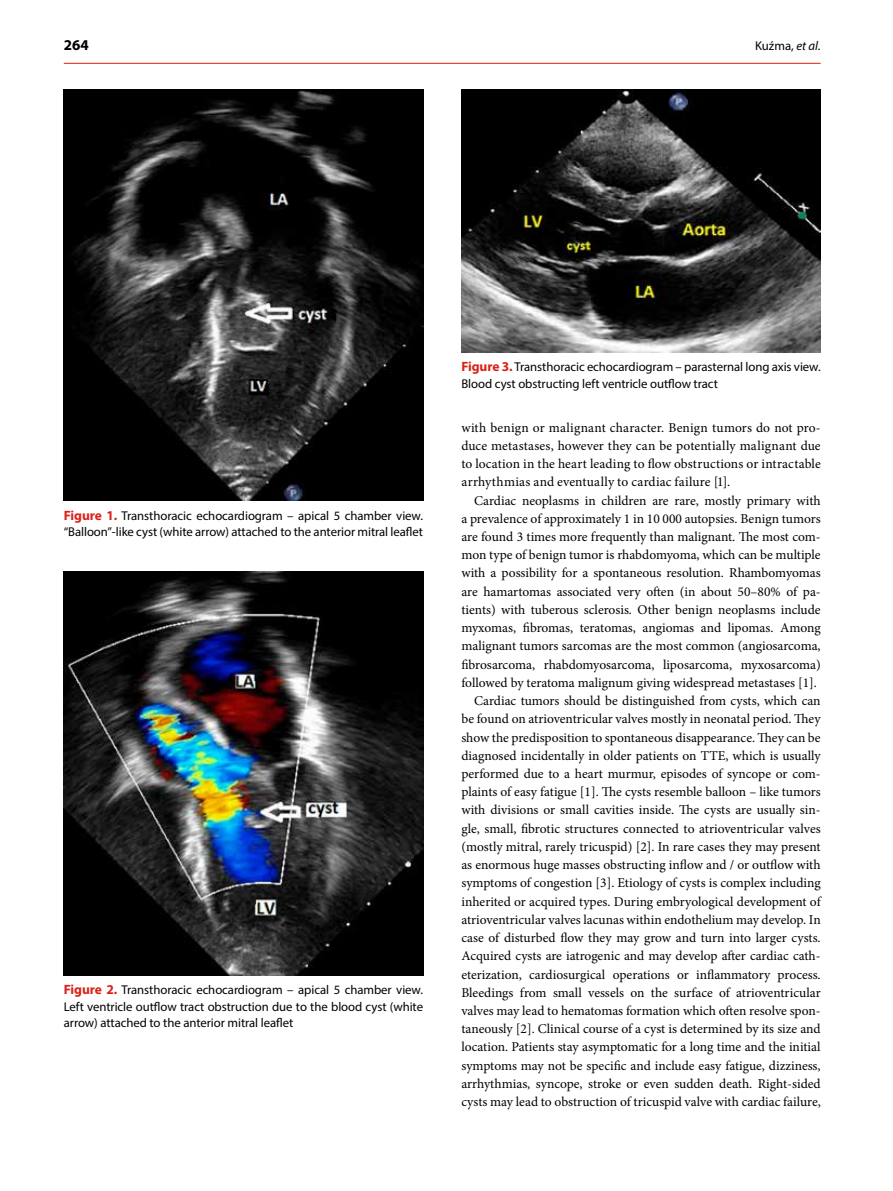
<style>
.page{position:relative;width:893px;height:1191px;background:#fff}
.page>*{position:absolute;margin:0;border:0;box-sizing:border-box;transform-origin:0 0}
.t1{font:700 15px "Myriad Pro";color:#000}
.t2{font:13.5px/18.1px "Minion Pro";color:#000;text-align:justify}
.t3{font:12.75px/16.5px "Myriad Pro";letter-spacing:-.005em;color:#000}
.s1{font-style:italic}
.s2{font-weight:700;font-size:13.5px;color:#da2118}
</style>
<div class="page">
<hr style="left:64px;top:63px;width:757px;height:1px;background:#da2118">
<img style="left:64px;top:89px;width:359px;height:412px">
<img style="left:64px;top:571px;width:359px;height:404px">
<img style="left:461px;top:89px;width:360px;height:263px">
<p class="t1" style="left:64px;top:35px;width:26px">264</p>
<p class="t3" style="left:755px;top:37px;width:67px">Kuźma, <span class="s1">et al.</span></p>
<p class="t3" style="left:64px;top:507px;width:361px"><span class="s2">Figure 1.</span> Transthoracic echocardiogram – apical 5 chamber view. “Balloon”-like cyst (white arrow) attached to the anterior mitral leaflet</p>
<p class="t3" style="left:64px;top:981px;width:361px;text-align:justify"><span class="s2">Figure 2.</span> Transthoracic echocardiogram – apical 5 chamber view.<br>Left ventricle outflow tract obstruction due to the blood cyst (white arrow) attached to the anterior mitral leaflet</p>
<p class="t3" style="left:461px;top:358px;width:361px"><span class="s2">Figure 3.</span> Transthoracic echocardiogram – parasternal long axis view.<br>Blood cyst obstructing left ventricle outflow tract</p>
<p class="t2" style="left:461px;top:418px;width:361px">with benign or malignant character. Benign tumors do not pro‑ duce metastases, however they can be potentially malignant due to location in the heart leading to flow obstructions or intractable arrhythmias and eventually to cardiac failure [1].</p>
<p class="t2" style="left:461px;top:491px;width:361px;text-align:right">Cardiac neoplasms in children are rare, mostly primary with<br>a prevalence of approximately 1 in 10 000 autopsies. Benign tumors are found 3 times more frequently than malignant. The most com‑ mon type of benign tumor is rhabdomyoma, which can be multiple with a possibility for a spontaneous resolution. Rhambomyomas are hamartomas associated very often (in about 50–80% of pa‑ tients) with tuberous sclerosis. Other benign neoplasms include myxomas, fibromas, teratomas, angiomas and lipomas. Among malignant tumors sarcomas are the most common (angiosarcoma, fibrosarcoma, rhabdomyosarcoma, liposarcoma, myxosarcoma) followed by teratoma malignum giving widespread metastases [1].<br>Cardiac tumors should be distinguished from cysts, which can be found on atrioventricular valves mostly in neonatal period. They show the predisposition to spontaneous disappearance. They can be diagnosed incidentally in older patients on TTE, which is usually performed due to a heart murmur, episodes of syncope or com‑ plaints of easy fatigue [1]. The cysts resemble balloon – like tumors with divisions or small cavities inside. The cysts are usually sin‑ gle, small, fibrotic structures connected to atrioventricular valves (mostly mitral, rarely tricuspid) [2]. In rare cases they may present as enormous huge masses obstructing inflow and / or outflow with symptoms of congestion [3]. Etiology of cysts is complex including inherited or acquired types. During embryological development of atrioventricular valves lacunas within endothelium may develop. In case of disturbed flow they may grow and turn into larger cysts.<br>Acquired cysts are iatrogenic and may develop after cardiac cath‑ eterization, cardiosurgical operations or inflammatory process.<br>Bleedings from small vessels on the surface of atrioventricular valves may lead to hematomas formation which often resolve spon‑ taneously [2]. Clinical course of a cyst is determined by its size and location. Patients stay asymptomatic for a long time and the initial symptoms may not be specific and include easy fatigue, dizziness, arrhythmias, syncope, stroke or even sudden death. Right‑sided cysts may lead to obstruction of tricuspid valve with cardiac failure,</p>
</div>
